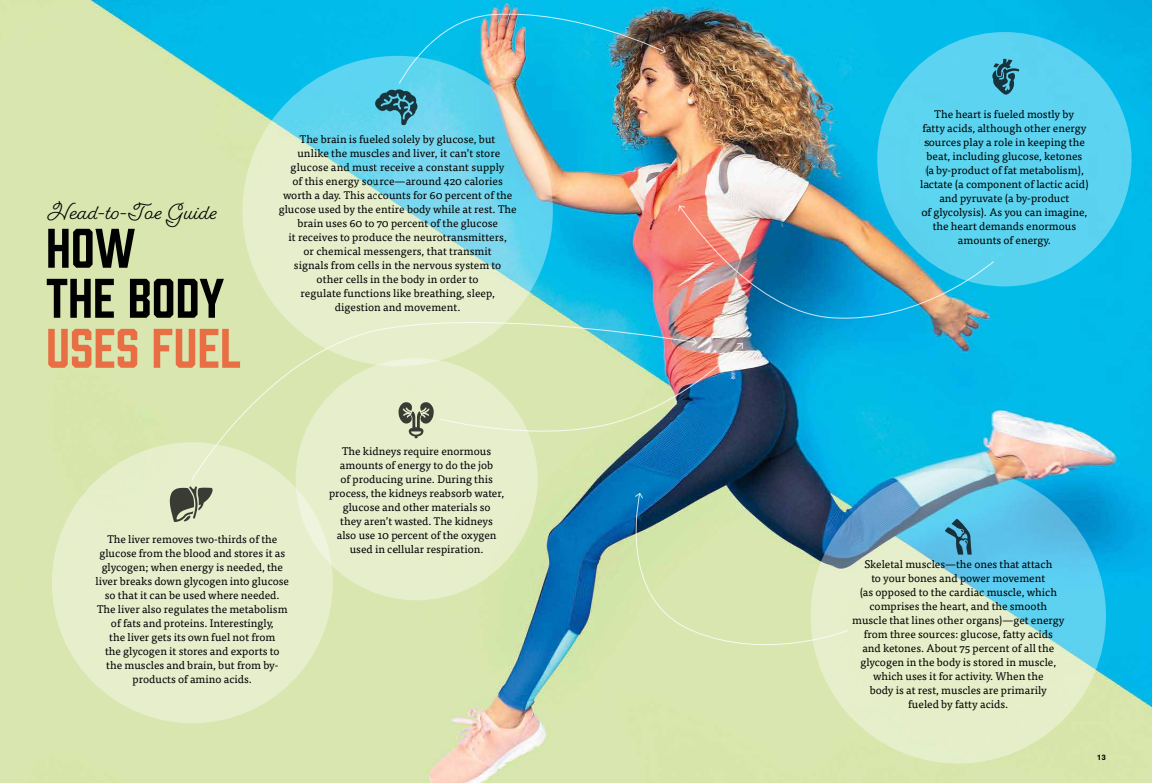
<style>
.page{position:relative;width:1152px;height:783px;background:#fff}
.page>*{position:absolute;margin:0;border:0;box-sizing:border-box;transform-origin:0 0}
.t1{font:51.2px/50px "Prohibition";color:#000}
.t2{font:51.2px "Prohibition";color:#e86e44}
.t3{font:19.8px "Fairwater Script";color:#000}
.t4{font:11px/14px "Tisa Pro";color:#000;text-align:center}
.t5{font:700 8px "Nimbus San";color:#000}
</style>
<div class="page">
<img style="left:0;top:0;width:1152px;height:783px">
<svg style="left:191px;top:321px;width:507px;height:160px;background:#b6d1af"></svg>
<img style="left:441px;top:337px;width:302px;height:96px">
<svg style="left:634px;top:492px;width:215px;height:154px;background:#aec19e"></svg>
<div style="left:296px;top:358px;width:242px;height:242px;background:#e6eecc;border-radius:50%"></div>
<svg style="left:398px;top:402px;width:36px;height:36px"></svg>
<div style="left:877px;top:32px;width:255px;height:254px;background:#5bd3f1;border-radius:50%"></div>
<svg style="left:992px;top:59px;width:27px;height:36px"></svg>
<svg style="left:242px;top:56px;width:311px;height:310px;background:#b6e3d9"></svg>
<svg style="left:811px;top:468px;width:295px;height:296px;background:#b3dcd3"></svg>
<svg style="left:945px;top:519px;width:27px;height:36px"></svg>
<div style="left:52px;top:442px;width:281px;height:281px;background:#e6eecc;border-radius:50%"></div>
<svg style="left:170px;top:486px;width:43px;height:36px"></svg>
<img style="left:679px;top:205px;width:316px;height:115px">
<svg style="left:677px;top:205px;width:9px;height:7px"></svg>
<img style="left:375px;top:13px;width:291px;height:112px">
<h2 class="t3" style="left:48px;top:200px;width:172px">Head-to-Toe Guide</h2>
<h1 class="t1" style="left:46px;top:219px;width:180px">HOW<br>THE BODY</h1>
<h1 class="t2" style="left:46px;top:313px;width:196px">USES FUEL</h1>
<p class="t4" style="left:279px;top:131px;width:239px">The brain is fueled solely by glucose, but<br>unlike the muscles and liver, it can’t store glucose and must receive a constant supply<br>of this energy source—around 420 calories worth a day. This accounts for 60 percent of the glucose used by the entire body while at rest. The brain uses 60 to 70 percent of the glucose<br>it receives to produce the neurotransmitters,<br>or chemical messengers, that transmit<br>signals from cells in the nervous system to<br>other cells in the body in order to<br>regulate functions like breathing, sleep, digestion and movement.</p>
<p class="t4" style="left:96px;top:531px;width:195px">The liver removes two-thirds of the glucose from the blood and stores it as glycogen; when energy is needed, the liver breaks down glycogen into glucose so that it can be used where needed.<br>The liver also regulates the metabolism of fats and proteins. Interestingly,<br>the liver gets its own fuel not from<br>the glycogen it stores and exports to<br>the muscles and brain, but from by&shy;products of amino acids.</p>
<p class="t4" style="left:329px;top:444px;width:177px">The kidneys require enormous amounts of energy to do the job<br>of producing urine. During this process, the kidneys reabsorb water, glucose and other materials so<br>they aren’t wasted. The kidneys<br>also use 10 percent of the oxygen used in cellular respiration.</p>
<p class="t4" style="left:920px;top:106px;width:170px">The heart is fueled mostly by<br>fatty acids, although other energy sources play a role in keeping the beat, including glucose, ketones<br>(a by-product of fat metabolism), lactate (a component of lactic acid) and pyruvate (a by-product<br>of glycolysis). As you can imagine, the heart demands enormous amounts of energy.</p>
<p class="t4" style="left:852px;top:556px;width:214px">Skeletal muscles—the ones that attach<br>to your bones and power movement<br>(as opposed to the cardiac muscle, which comprises the heart, and the smooth muscle that lines other organs)—get energy from three sources: glucose, fatty acids<br>and ketones. About 75 percent of all the glycogen in the body is stored in muscle, which uses it for activity. When the<br>body is at rest, muscles are primarily<br>fueled by fatty acids.</p>
<p class="t5" style="left:1097px;top:752px;width:11px">13</p>
</div>
